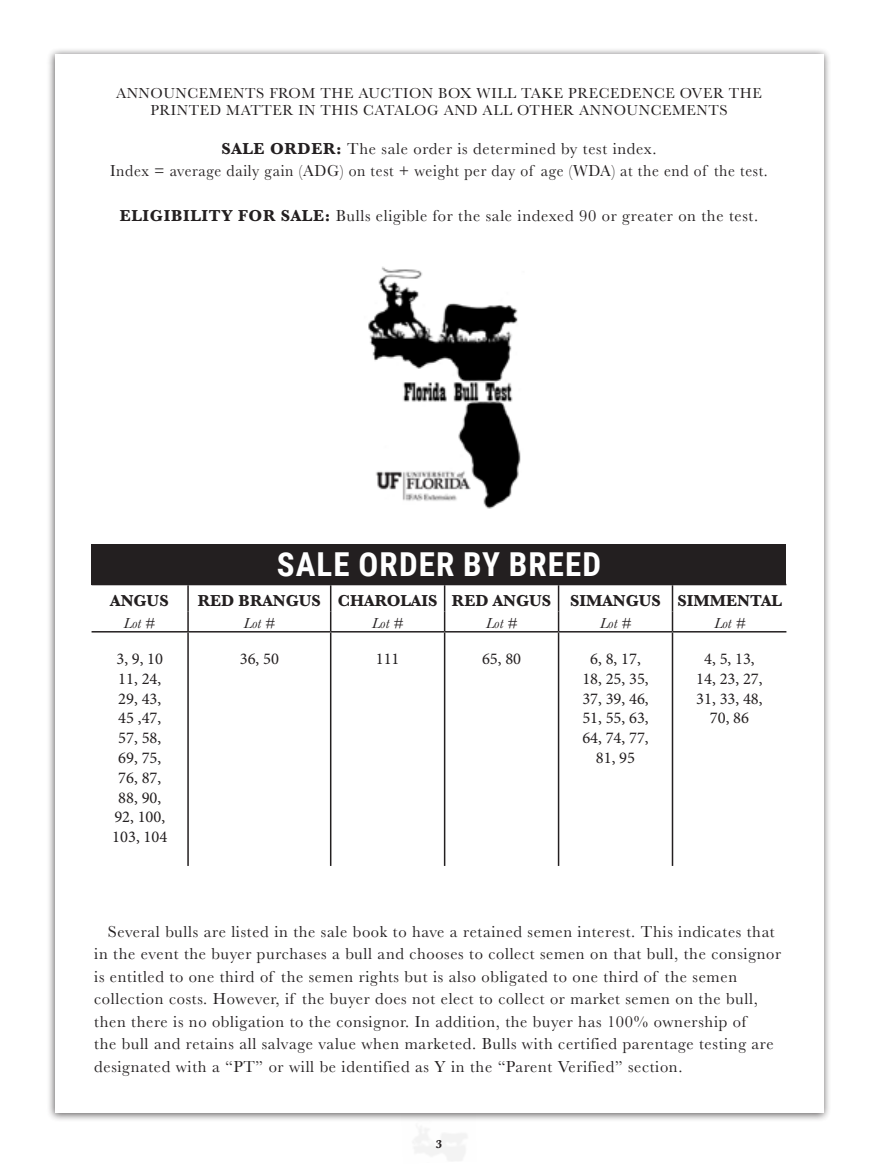
<style>
.page{position:relative;width:878px;height:1168px;background:#fff}
.page>*{position:absolute;margin:0;border:0;box-sizing:border-box;transform-origin:0 0}
.head{font:700 33px "Roboto Condensed";letter-spacing:.035em;color:#fff}
.Paragraph_Style_3{font:16.5px/22.5px "Baskerville";letter-spacing:.04em;color:#231f20}
.t1{font:16.5px/19.8px "Minion Pro";color:#231f20;text-align:center}
.Body{font:16.5px "Baskerville";letter-spacing:.04em;color:#231f20}
.Body-2{font:16.5px "Baskerville";letter-spacing:.04em;color:#231f20;scale:.95 1}
.Table_subhead{font:700 16.5px "Baskerville";color:#231f20}
.Body-3{font:15px/16.5px "Baskerville";letter-spacing:.04em;color:#231f20;text-align:center}
.t2{font:italic 15px "Baskerville";color:#231f20}
.t3{font:700 12px "Baskerville";color:#231f20}
.s1{font-weight:700}
</style>
<div class="page">
<div style="left:46px;top:47px;width:785px;height:1074px;background:#231f20;opacity:.75"></div>
<div style="left:55px;top:55px;width:768px;height:1058px;background:#fff"></div>
<img style="left:368px;top:266px;width:153px;height:243px">
<div style="left:92px;top:544px;width:694px;height:40px;background:#231f20"></div>
<hr style="left:92px;top:584px;width:96px;height:1px;background:#231f20">
<hr style="left:188px;top:584px;width:143px;height:1px;background:#231f20">
<hr style="left:187px;top:585px;width:2px;height:26px;background:#231f20">
<hr style="left:331px;top:584px;width:113px;height:1px;background:#231f20">
<hr style="left:444px;top:584px;width:114px;height:1px;background:#231f20">
<hr style="left:558px;top:584px;width:114px;height:1px;background:#231f20">
<hr style="left:672px;top:584px;width:114px;height:1px;background:#231f20">
<hr style="left:671px;top:585px;width:2px;height:26px;background:#231f20">
<hr style="left:187px;top:611px;width:2px;height:20px;background:#231f20">
<svg style="left:330px;top:585px;width:1px;height:46px"></svg>
<svg style="left:444px;top:585px;width:1px;height:46px"></svg>
<svg style="left:558px;top:585px;width:1px;height:46px"></svg>
<hr style="left:671px;top:611px;width:2px;height:20px;background:#231f20">
<hr style="left:92px;top:631px;width:96px;height:1px;background:#231f20">
<hr style="left:188px;top:631px;width:143px;height:1px;background:#231f20">
<hr style="left:187px;top:632px;width:2px;height:234px;background:#231f20">
<hr style="left:331px;top:631px;width:113px;height:1px;background:#231f20">
<hr style="left:330px;top:632px;width:1px;height:234px;background:#231f20">
<hr style="left:444px;top:631px;width:114px;height:1px;background:#231f20">
<hr style="left:444px;top:632px;width:1px;height:234px;background:#231f20">
<hr style="left:558px;top:631px;width:114px;height:1px;background:#231f20">
<hr style="left:558px;top:632px;width:1px;height:234px;background:#231f20">
<hr style="left:672px;top:631px;width:114px;height:1px;background:#231f20">
<hr style="left:671px;top:632px;width:2px;height:234px;background:#231f20">
<p class="Body-3" style="left:116px;top:85px;width:647px">ANNOUNCEMENTS FROM THE AUCTION BOX WILL TAKE PRECEDENCE OVER THE<br>PRINTED MATTER IN THIS CATALOG AND ALL OTHER ANNOUNCEMENTS</p>
<p class="Body" style="left:221px;top:138px;width:436px"><span class="s1">SALE ORDER:</span> The sale order is determined by test index.</p>
<p class="Body-2" style="left:110px;top:160px;width:694px">Index = average daily gain (ADG) on test + weight per day of age (WDA) at the end of the test.</p>
<p class="Body" style="left:120px;top:205px;width:639px"><span class="s1">ELIGIBILITY FOR SALE:</span> Bulls eligible for the sale indexed 90 or greater on the test.</p>
<p class="head" style="left:277px;top:541px;width:326px">SALE ORDER BY BREED</p>
<p class="Table_subhead" style="left:110px;top:589px;width:60px">ANGUS</p>
<p class="Table_subhead" style="left:198px;top:589px;width:124px">RED BRANGUS</p>
<p class="Table_subhead" style="left:338px;top:589px;width:101px">CHAROLAIS</p>
<p class="Table_subhead" style="left:452px;top:589px;width:101px">RED ANGUS</p>
<p class="Table_subhead" style="left:570px;top:589px;width:92px">SIMANGUS</p>
<p class="Table_subhead" style="left:677px;top:589px;width:106px">SIMMENTAL</p>
<p class="t2" style="left:124px;top:613px;width:32px">Lot #</p>
<p class="t2" style="left:244px;top:613px;width:32px">Lot #</p>
<p class="t2" style="left:372px;top:613px;width:32px">Lot #</p>
<p class="t2" style="left:486px;top:613px;width:32px">Lot #</p>
<p class="t2" style="left:600px;top:613px;width:32px">Lot #</p>
<p class="t2" style="left:714px;top:613px;width:32px">Lot #</p>
<p class="t1" style="left:112px;top:649px;width:57px">3, 9, 10<br>11, 24,<br>29, 43,<br>45 ,47,<br>57, 58,<br>69, 75,<br>76, 87,<br>88, 90,<br>92, 100,<br>103, 104</p>
<p class="t1" style="left:240px;top:649px;width:41px">36, 50</p>
<p class="t1" style="left:376px;top:649px;width:25px">111</p>
<p class="t1" style="left:482px;top:649px;width:41px">65, 80</p>
<p class="t1" style="left:582px;top:649px;width:68px">6, 8, 17,<br>18, 25, 35,<br>37, 39, 46,<br>51, 55, 63,<br>64, 74, 77,<br>81, 95</p>
<p class="t1" style="left:696px;top:649px;width:68px">4, 5, 13,<br>14, 23, 27,<br>31, 33, 48,<br>70, 86</p>
<p class="Paragraph_Style_3" style="left:94px;top:920px;width:688px;text-indent:14px">Several bulls are listed in the sale book to have a retained semen interest. This indicates that in the event the buyer purchases a bull and chooses to collect semen on that bull, the consignor is entitled to one third of the semen rights but is also obligated to one third of the semen collection costs. However, if the buyer does not elect to collect or market semen on the bull, then there is no obligation to the consignor. In addition, the buyer has 100% ownership of<br>the bull and retains all salvage value when marketed. Bulls with certified parentage testing are designated with a “PT” or will be identified as Y in the “Parent Verified” section.</p>
<p class="t3" style="left:436px;top:1135px;width:8px">3</p>
</div>
